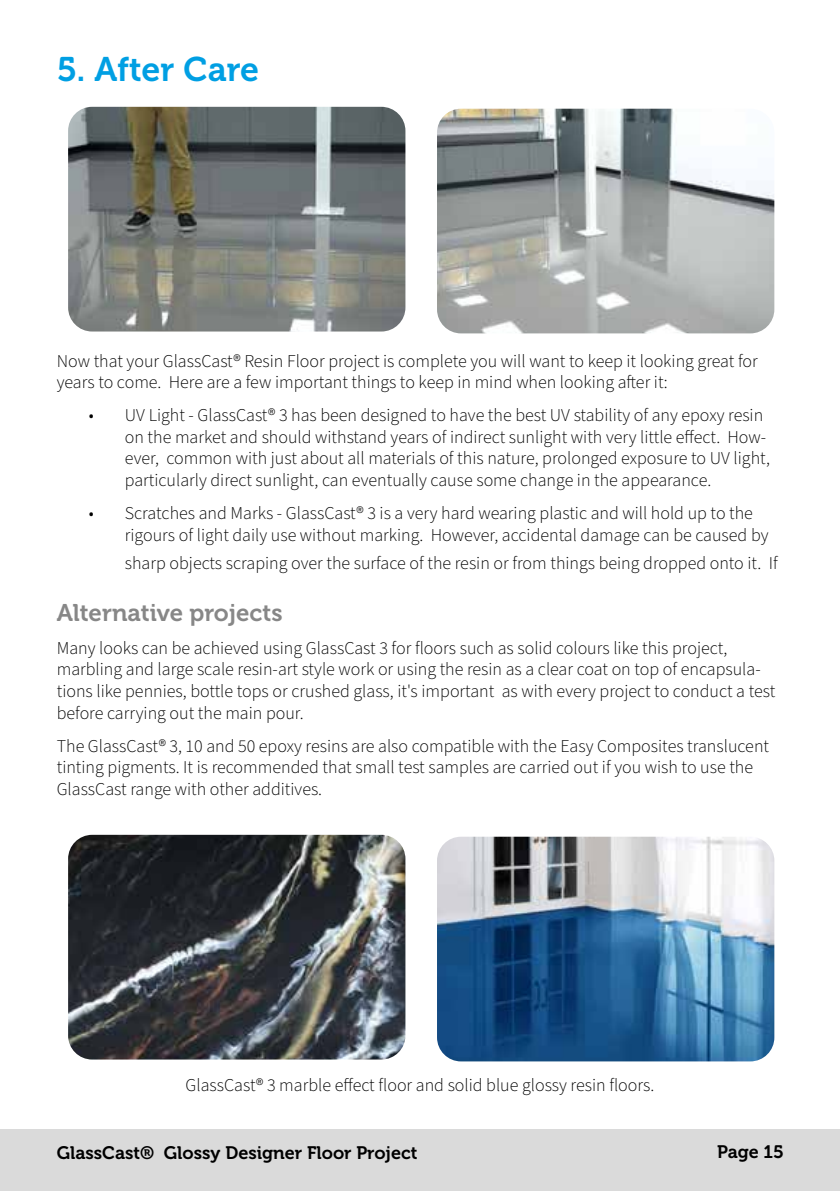
<style>
.page{position:relative;width:840px;height:1191px;background:#fff}
.page>*{position:absolute;margin:0;border:0;box-sizing:border-box;transform-origin:0 0}
.t1{font:34px "Museo 700";color:#009fe3}
.t2{font:24px "Museo 700";color:#878787}
.t3{font:300 18px/21.6px "Source Sans Pro";color:#000}
.t4{font:18px "Museo 700";color:#000}
</style>
<div class="page">
<div style="left:0;top:1129px;width:839px;height:62px;background:#dadada"></div>
<img style="left:68px;top:107px;width:337px;height:224px">
<img style="left:437px;top:109px;width:336px;height:224px">
<img style="left:68px;top:835px;width:337px;height:224px">
<img style="left:437px;top:836px;width:336px;height:225px">
<h1 class="t1" style="left:57px;top:50px;width:204px">5. After Care</h1>
<p class="t3" style="left:57px;top:350px;width:702px">Now that your GlassCast® Resin Floor project is complete you will want to keep it looking great for years to come. Here are a few important things to keep in mind when looking after it:</p>
<p class="t3" style="left:125px;top:405px;width:646px;text-indent:-36px">• UV Light - GlassCast® 3 has been designed to have the best UV stability of any epoxy resin on the market and should withstand years of indirect sunlight with very little effect. How&shy;ever, common with just about all materials of this nature, prolonged exposure to UV light, particularly direct sunlight, can eventually cause some change in the appearance.</p>
<p class="t3" style="left:125px;top:503px;width:644px;text-indent:-36px">• Scratches and Marks - GlassCast® 3 is a very hard wearing plastic and will hold up to the rigours of light daily use without marking. However, accidental damage can be caused by</p>
<p class="t3" style="left:125px;top:553px;width:654px">sharp objects scraping over the surface of the resin or from things being dropped onto it. If</p>
<h2 class="t2" style="left:57px;top:599px;width:227px">Alternative projects</h2>
<p class="t3" style="left:57px;top:637px;width:719px">Many looks can be achieved using GlassCast 3 for floors such as solid colours like this project, marbling and large scale resin-art style work or using the resin as a clear coat on top of encapsula&shy;tions like pennies, bottle tops or crushed glass, it's important as with every project to conduct a test before carrying out the main pour.</p>
<p class="t3" style="left:57px;top:735px;width:713px">The GlassCast® 3, 10 and 50 epoxy resins are also compatible with the Easy Composites translucent tinting pigments. It is recommended that small test samples are carried out if you wish to use the<br>GlassCast range with other additives.</p>
<p class="t3" style="left:185px;top:1075px;width:470px">GlassCast® 3 marble effect floor and solid blue glossy resin floors.</p>
<p class="t4" style="left:57px;top:1142px;width:362px">GlassCast® Glossy Designer Floor Project</p>
<p class="t4" style="left:716px;top:1141px;width:68px">Page 15</p>
</div>
